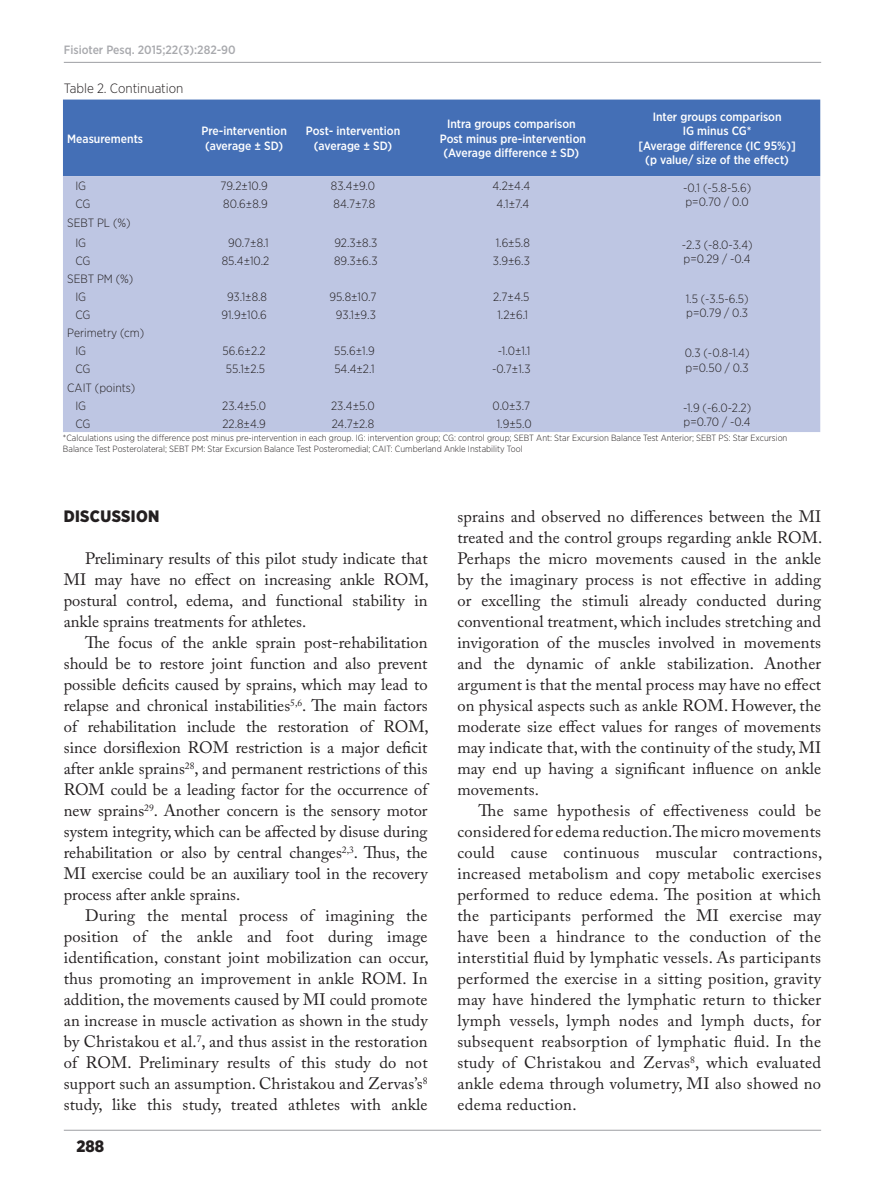
<style>
.page{position:relative;width:885px;height:1187px;background:#fff}
.page>*{position:absolute;margin:0;border:0;box-sizing:border-box;transform-origin:0 0}
.TEXTO{font:16.5px/21px "Adobe Caslon Pro";letter-spacing:.01em;color:#231f20;text-align:justify}
.Sub1{font:900 16.5px "Gotham Narrow";letter-spacing:.02em;color:#231f20}
.Tab_tit{font:300 13.5px "Gotham Narrow";color:#231f20}
.Tab_corpo{font:300 12px "Gotham Narrow";color:#231f20}
.Tab_gravata{font:500 12px "Gotham Narrow";color:#fff}
.t1{font:500 12px "Gotham Narrow";color:#a8a9ad}
.legenda{font:300 9px/10.8px "Gotham Narrow";color:#231f20}
</style>
<div class="page">
<hr style="left:64px;top:62px;width:757px;height:1px;background:#a8a9ad">
<hr style="left:64px;top:1129px;width:757px;height:1px;background:#a8a9ad">
<div style="left:63px;top:99px;width:757px;height:77px;background:#446fb6"></div>
<div style="left:63px;top:176px;width:757px;height:256px;background:#bec6e3"></div>
<p class="t1" style="left:64px;top:42px;width:173px">Fisioter Pesq. 2015;22(3):282-90</p>
<p class="Tab_tit" style="left:64px;top:80px;width:121px">Table 2. Continuation</p>
<p class="Tab_gravata" style="left:67px;top:131px;width:77px">Measurements</p>
<p class="Tab_gravata" style="left:201px;top:124px;width:87px">Pre-intervention</p>
<p class="Tab_gravata" style="left:205px;top:138px;width:80px">(average ± SD)</p>
<p class="Tab_gravata" style="left:306px;top:124px;width:96px">Post- intervention</p>
<p class="Tab_gravata" style="left:314px;top:138px;width:80px">(average ± SD)</p>
<p class="Tab_gravata" style="left:447px;top:116px;width:130px">Intra groups comparison</p>
<p class="Tab_gravata" style="left:439px;top:131px;width:148px">Post minus pre-intervention</p>
<p class="Tab_gravata" style="left:443px;top:145px;width:137px">(Average difference ± SD)</p>
<p class="Tab_gravata" style="left:652px;top:109px;width:130px">Inter groups comparison</p>
<p class="Tab_gravata" style="left:682px;top:124px;width:70px">IG minus CG*</p>
<p class="Tab_gravata" style="left:638px;top:138px;width:159px">[Average difference (IC 95%)]</p>
<p class="Tab_gravata" style="left:645px;top:152px;width:145px">(p value/ size of the effect)</p>
<p class="Tab_corpo" style="left:75px;top:178px;width:12px">IG</p>
<p class="Tab_corpo" style="left:220px;top:178px;width:49px">79.2±10.9</p>
<p class="Tab_corpo" style="left:331px;top:178px;width:46px">83.4±9.0</p>
<p class="Tab_corpo" style="left:492px;top:178px;width:39px">4.2±4.4</p>
<p class="Tab_corpo" style="left:683px;top:180px;width:70px">-0.1 (-5.8-5.6)</p>
<p class="Tab_corpo" style="left:75px;top:196px;width:17px">CG</p>
<p class="Tab_corpo" style="left:223px;top:196px;width:46px">80.6±8.9</p>
<p class="Tab_corpo" style="left:333px;top:196px;width:43px">84.7±7.8</p>
<p class="Tab_corpo" style="left:496px;top:196px;width:34px">4.1±7.4</p>
<p class="Tab_corpo" style="left:685px;top:195px;width:65px">p=0.70 / 0.0</p>
<p class="Tab_corpo" style="left:67px;top:216px;width:65px">SEBT PL (%)</p>
<p class="Tab_corpo" style="left:75px;top:235px;width:12px">IG</p>
<p class="Tab_corpo" style="left:228px;top:235px;width:42px">90.7±8.1</p>
<p class="Tab_corpo" style="left:334px;top:235px;width:44px">92.3±8.3</p>
<p class="Tab_corpo" style="left:495px;top:235px;width:36px">1.6±5.8</p>
<p class="Tab_corpo" style="left:681px;top:237px;width:72px">-2.3 (-8.0-3.4)</p>
<p class="Tab_corpo" style="left:75px;top:253px;width:17px">CG</p>
<p class="Tab_corpo" style="left:222px;top:253px;width:49px">85.4±10.2</p>
<p class="Tab_corpo" style="left:334px;top:253px;width:45px">89.3±6.3</p>
<p class="Tab_corpo" style="left:492px;top:253px;width:39px">3.9±6.3</p>
<p class="Tab_corpo" style="left:683px;top:251px;width:69px">p=0.29 / -0.4</p>
<p class="Tab_corpo" style="left:67px;top:271px;width:68px">SEBT PM (%)</p>
<p class="Tab_corpo" style="left:75px;top:289px;width:12px">IG</p>
<p class="Tab_corpo" style="left:227px;top:289px;width:42px">93.1±8.8</p>
<p class="Tab_corpo" style="left:329px;top:289px;width:49px">95.8±10.7</p>
<p class="Tab_corpo" style="left:493px;top:289px;width:38px">2.7±4.5</p>
<p class="Tab_corpo" style="left:685px;top:291px;width:64px">1.5 (-3.5-6.5)</p>
<p class="Tab_corpo" style="left:75px;top:307px;width:17px">CG</p>
<p class="Tab_corpo" style="left:221px;top:307px;width:47px">91.9±10.6</p>
<p class="Tab_corpo" style="left:336px;top:307px;width:41px">93.1±9.3</p>
<p class="Tab_corpo" style="left:497px;top:307px;width:32px">1.2±6.1</p>
<p class="Tab_corpo" style="left:686px;top:306px;width:63px">p=0.79 / 0.3</p>
<p class="Tab_corpo" style="left:67px;top:325px;width:79px">Perimetry (cm)</p>
<p class="Tab_corpo" style="left:75px;top:344px;width:12px">IG</p>
<p class="Tab_corpo" style="left:222px;top:344px;width:45px">56.6±2.2</p>
<p class="Tab_corpo" style="left:334px;top:344px;width:42px">55.6±1.9</p>
<p class="Tab_corpo" style="left:498px;top:344px;width:34px">-1.0±1.1</p>
<p class="Tab_corpo" style="left:684px;top:345px;width:66px">0.3 (-0.8-1.4)</p>
<p class="Tab_corpo" style="left:75px;top:362px;width:17px">CG</p>
<p class="Tab_corpo" style="left:226px;top:362px;width:41px">55.1±2.5</p>
<p class="Tab_corpo" style="left:334px;top:362px;width:42px">54.4±2.1</p>
<p class="Tab_corpo" style="left:492px;top:362px;width:40px">-0.7±1.3</p>
<p class="Tab_corpo" style="left:685px;top:360px;width:64px">p=0.50 / 0.3</p>
<p class="Tab_corpo" style="left:67px;top:380px;width:69px">CAIT (points)</p>
<p class="Tab_corpo" style="left:75px;top:398px;width:12px">IG</p>
<p class="Tab_corpo" style="left:222px;top:398px;width:45px">23.4±5.0</p>
<p class="Tab_corpo" style="left:331px;top:398px;width:45px">23.4±5.0</p>
<p class="Tab_corpo" style="left:492px;top:398px;width:39px">0.0±3.7</p>
<p class="Tab_corpo" style="left:683px;top:400px;width:70px">-1.9 (-6.0-2.2)</p>
<p class="Tab_corpo" style="left:75px;top:416px;width:17px">CG</p>
<p class="Tab_corpo" style="left:222px;top:416px;width:45px">22.8±4.9</p>
<p class="Tab_corpo" style="left:332px;top:416px;width:44px">24.7±2.8</p>
<p class="Tab_corpo" style="left:496px;top:416px;width:36px">1.9±5.0</p>
<p class="Tab_corpo" style="left:683px;top:414px;width:69px">p=0.70 / -0.4</p>
<p class="legenda" style="left:63px;top:432px;width:725px">*Calculations using the difference post minus pre-intervention in each group. IG: intervention group; CG: control group; SEBT Ant: Star Excursion Balance Test Anterior; SEBT PS: Star Excursion<br>Balance Test Posterolateral; SEBT PM: Star Excursion Balance Test Posteromedial; CAIT: Cumberland Ankle Instability Tool</p>
<p class="Sub1" style="left:64px;top:505px;width:97px">DISCUSSION</p>
<p class="TEXTO" style="left:64px;top:548px;width:366px;text-indent:21px">Preliminary results of this pilot study indicate that MI may have no effect on increasing ankle ROM, postural control, edema, and functional stability in ankle sprains treatments for athletes.</p>
<p class="TEXTO" style="left:64px;top:632px;width:366px;text-indent:21px">The focus of the ankle sprain post-rehabilitation should be to restore joint function and also prevent possible deficits caused by sprains, which may lead to relapse and chronical instabilities<sup>5,6</sup>. The main factors of rehabilitation include the restoration of ROM, since dorsiflexion ROM restriction is a major deficit after ankle sprains<sup>28</sup>, and permanent restrictions of this ROM could be a leading factor for the occurrence of new sprains<sup>29</sup>. Another concern is the sensory motor system integrity, which can be affected by disuse during rehabilitation or also by central changes<sup>2,3</sup>. Thus, the MI exercise could be an auxiliary tool in the recovery process after ankle sprains.</p>
<p class="TEXTO" style="left:64px;top:905px;width:366px;text-indent:21px">During the mental process of imagining the position of the ankle and foot during image identification, constant joint mobilization can occur, thus promoting an improvement in ankle ROM. In addition, the movements caused by MI could promote an increase in muscle activation as shown in the study by Christakou et al.<sup>7</sup>, and thus assist in the restoration of ROM. Preliminary results of this study do not support such an assumption. Christakou and Zervas’s<sup>8 </sup>study, like this study, treated athletes with ankle</p>
<p class="Sub1" style="left:77px;top:1135px;width:29px">288</p>
<p class="TEXTO" style="left:457px;top:506px;width:366px">sprains and observed no differences between the MI treated and the control groups regarding ankle ROM.<br>Perhaps the micro movements caused in the ankle by the imaginary process is not effective in adding or excelling the stimuli already conducted during conventional treatment, which includes stretching and invigoration of the muscles involved in movements and the dynamic of ankle stabilization. Another argument is that the mental process may have no effect on physical aspects such as ankle ROM. However, the moderate size effect values for ranges of movements may indicate that, with the continuity of the study, MI may end up having a significant influence on ankle movements.</p>
<p class="TEXTO" style="left:457px;top:800px;width:366px;text-indent:21px">The same hypothesis of effectiveness could be considered for edema reduction. The micro movements could cause continuous muscular contractions, increased metabolism and copy metabolic exercises performed to reduce edema. The position at which the participants performed the MI exercise may have been a hindrance to the conduction of the interstitial fluid by lymphatic vessels. As participants performed the exercise in a sitting position, gravity may have hindered the lymphatic return to thicker lymph vessels, lymph nodes and lymph ducts, for subsequent reabsorption of lymphatic fluid. In the study of Christakou and Zervas<sup>8</sup>, which evaluated ankle edema through volumetry, MI also showed no edema reduction.</p>
</div>
